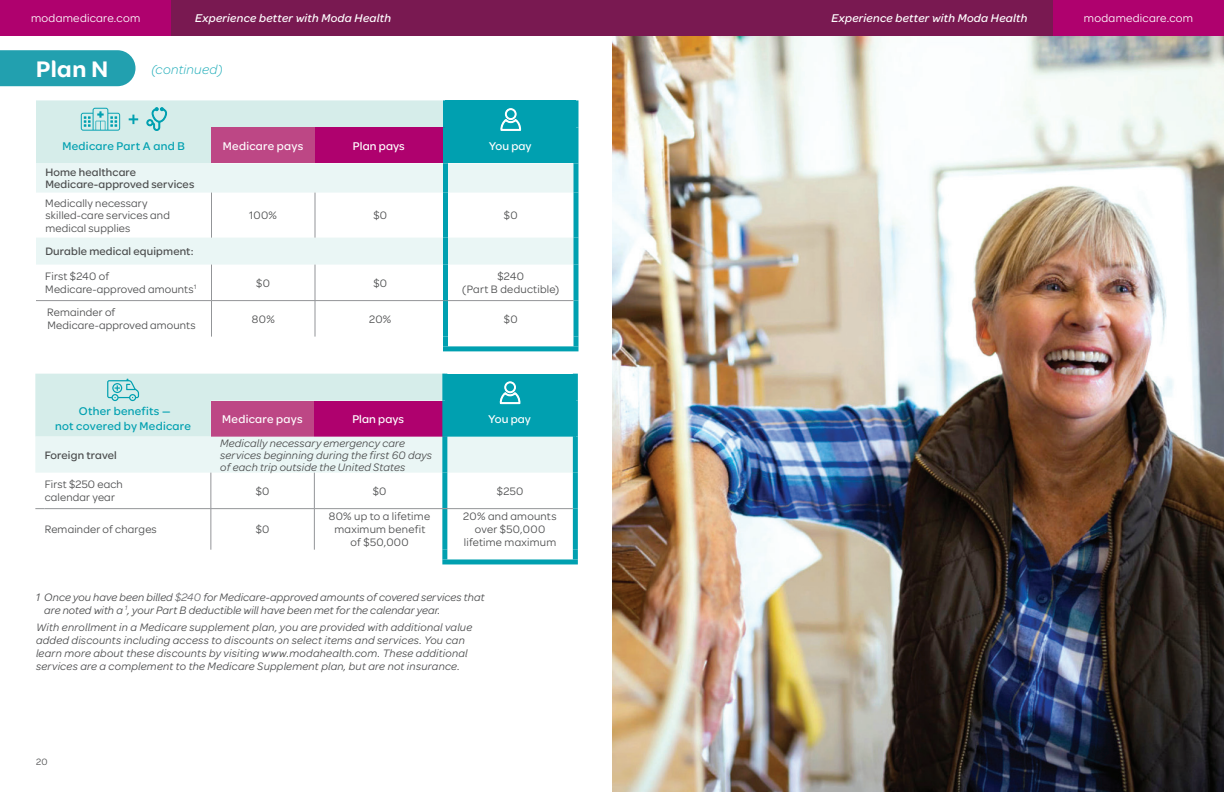
<style>
.page{position:relative;width:1224px;height:792px;background:#fff}
.page>*{position:absolute;margin:0;border:0;box-sizing:border-box;transform-origin:0 0}
.t1{font:600 24px "Omnes Moda";color:#fff}
.t2{font:italic 300 14px "Omnes Moda";letter-spacing:.02em;color:#23aeba}
.t3{font:italic 500 12px "Omnes Moda";letter-spacing:.025em;color:#fff}
.t4{font:500 12px "Omnes Moda";letter-spacing:.01em;color:#fff}
.t5{font:500 12px/15px "Omnes Moda";letter-spacing:.025em;color:#00a0b0;text-align:center}
.t6{font:12px "Omnes Moda";letter-spacing:.02em;color:#fff}
.t7{font:italic 11.5px/13px "Omnes Moda";letter-spacing:.015em;color:#4b4c4d}
.t8{font:11.5px/12.5px "Omnes Moda";letter-spacing:.015em;color:#4b4c4d}
.t9{font:500 11.5px/12.5px "Omnes Moda";letter-spacing:.015em;color:#4b4c4d}
.t10{font:9.8px "Omnes Moda";color:#4b4c4d}
.s1{color:#69696c}
</style>
<div class="page">
<img style="left:612px;top:36px;width:612px;height:756px">
<div style="left:446px;top:100px;width:130px;height:27px;background:#00a0b0"></div>
<div style="left:446px;top:127px;width:130px;height:36px;background:#00a0b0"></div>
<svg style="left:36px;top:163px;width:538px;height:102px;fill:#eaf6f5"></svg>
<hr style="left:211px;top:193px;width:1px;height:45px;background:#939598">
<hr style="left:211px;top:265px;width:1px;height:35px;background:#939598">
<hr style="left:211px;top:301px;width:1px;height:36px;background:#939598">
<hr style="left:315px;top:193px;width:1px;height:45px;background:#939598">
<hr style="left:315px;top:265px;width:1px;height:35px;background:#939598">
<hr style="left:315px;top:301px;width:1px;height:36px;background:#939598">
<hr style="left:574px;top:100px;width:4px;height:27px;background:#00a0b0">
<div style="left:443px;top:163px;width:5px;height:30px;background:#00a0b0"></div>
<hr style="left:574px;top:163px;width:4px;height:30px;background:#00a0b0">
<div style="left:443px;top:193px;width:5px;height:45px;background:#00a0b0"></div>
<hr style="left:574px;top:193px;width:4px;height:45px;background:#00a0b0">
<div style="left:443px;top:238px;width:5px;height:27px;background:#00a0b0"></div>
<hr style="left:574px;top:238px;width:4px;height:27px;background:#00a0b0">
<div style="left:443px;top:301px;width:5px;height:36px;background:#00a0b0"></div>
<hr style="left:574px;top:301px;width:4px;height:36px;background:#00a0b0">
<div style="left:443px;top:337px;width:5px;height:9px;background:#00a0b0"></div>
<svg style="left:574px;top:337px;width:4px;height:9px"></svg>
<div style="left:443px;top:346px;width:135px;height:5px;background:#00a0b0"></div>
<hr style="left:45px;top:300px;width:167px;height:1px;background:#939598">
<hr style="left:212px;top:300px;width:103px;height:1px;background:#939598">
<hr style="left:315px;top:300px;width:131px;height:1px;background:#939598">
<hr style="left:446px;top:300px;width:128px;height:1px;background:#939598">
<div style="left:443px;top:265px;width:5px;height:35px;background:#00a0b0"></div>
<hr style="left:574px;top:265px;width:4px;height:36px;background:#00a0b0">
<hr style="left:574px;top:127px;width:4px;height:36px;background:#00a0b0">
<svg style="left:36px;top:100px;width:410px;height:63px;background:#c7a9c4"></svg>
<svg style="left:500px;top:108px;width:21px;height:23px"></svg>
<hr style="left:210px;top:473px;width:1px;height:36px;background:#939598">
<hr style="left:210px;top:509px;width:1px;height:41px;background:#939598">
<hr style="left:314px;top:473px;width:1px;height:36px;background:#939598">
<hr style="left:314px;top:509px;width:1px;height:41px;background:#939598">
<div style="left:573px;top:374px;width:5px;height:27px;background:#00a0b0"></div>
<div style="left:573px;top:437px;width:5px;height:36px;background:#00a0b0"></div>
<div style="left:442px;top:473px;width:5px;height:36px;background:#00a0b0"></div>
<div style="left:573px;top:473px;width:5px;height:36px;background:#00a0b0"></div>
<div style="left:442px;top:509px;width:5px;height:41px;background:#00a0b0"></div>
<div style="left:573px;top:509px;width:5px;height:41px;background:#00a0b0"></div>
<div style="left:442px;top:550px;width:5px;height:9px;background:#00a0b0"></div>
<div style="left:573px;top:550px;width:5px;height:9px;background:#00a0b0"></div>
<div style="left:442px;top:559px;width:136px;height:5px;background:#00a0b0"></div>
<hr style="left:44px;top:508px;width:167px;height:1px;background:#939598">
<hr style="left:211px;top:508px;width:103px;height:1px;background:#939598">
<hr style="left:314px;top:508px;width:131px;height:1px;background:#939598">
<hr style="left:445px;top:508px;width:128px;height:1px;background:#939598">
<div style="left:573px;top:401px;width:5px;height:36px;background:#00a0b0"></div>
<svg style="left:35px;top:374px;width:540px;height:99px;background:#b5c4d3"></svg>
<div style="left:1053px;top:0;width:171px;height:36px;background:#af016e"></div>
<div style="left:0;top:0;width:171px;height:36px;background:#af016e"></div>
<div style="left:171px;top:0;width:450px;height:36px;background:#791951"></div>
<div style="left:605px;top:0;width:448px;height:36px;background:#791951"></div>
<div style="left:0;top:50px;width:136px;height:36px;background:#22a0af"></div>
<p class="t3" style="left:195px;top:10px;width:198px">Experience better with Moda Health</p>
<p class="t3" style="left:831px;top:10px;width:198px">Experience better with Moda Health</p>
<p class="t6" style="left:31px;top:10px;width:111px">modamedicare.com</p>
<p class="t6" style="left:1084px;top:10px;width:111px">modamedicare.com</p>
<h1 class="t1" style="left:36px;top:51px;width:74px">Plan N</h1>
<p class="t2" style="left:152px;top:60px;width:73px">(continued)</p>
<p class="t5" style="left:63px;top:137px;width:124px">Medicare Part A and B</p>
<p class="t4" style="left:223px;top:137px;width:82px">Medicare pays</p>
<p class="t4" style="left:353px;top:137px;width:53px">Plan pays</p>
<p class="t4" style="left:489px;top:137px;width:44px">You pay</p>
<p class="t9" style="left:45px;top:165px;width:150px">Home healthcare<br>Medicare-approved services</p>
<p class="t8" style="left:45px;top:196px;width:126px">Medically necessary skilled-care services and medical supplies</p>
<p class="t8" style="left:249px;top:208px;width:30px">100%</p>
<p class="t8" style="left:373px;top:208px;width:15px">$0</p>
<p class="t8" style="left:504px;top:208px;width:15px">$0</p>
<p class="t9" style="left:45px;top:244px;width:150px">Durable medical equipment:</p>
<p class="t8" style="left:45px;top:270px;width:153px">First $240 of<br>Medicare-approved amounts<sup>1</sup></p>
<p class="t8" style="left:256px;top:276px;width:15px">$0</p>
<p class="t8" style="left:373px;top:276px;width:15px">$0</p>
<p class="t8" style="left:462px;top:269px;width:98px;line-height:13px;text-align:center">$240<br>(Part B deductible)</p>
<p class="t8" style="left:47px;top:306px;width:150px">Remainder of<br>Medicare-approved amounts</p>
<p class="t8" style="left:252px;top:312px;width:24px">80%</p>
<p class="t8" style="left:369px;top:312px;width:24px">20%</p>
<p class="t8" style="left:504px;top:312px;width:15px">$0</p>
<p class="t5" style="left:55px;top:403px;width:137px">Other benefits —<br>not covered by Medicare</p>
<p class="t4" style="left:222px;top:411px;width:82px">Medicare pays</p>
<p class="t4" style="left:352px;top:411px;width:53px">Plan pays</p>
<p class="t4" style="left:488px;top:411px;width:44px">You pay</p>
<p class="t9" style="left:45px;top:448px;width:74px">Foreign travel</p>
<p class="t7" style="left:220px;top:436px;width:214px;line-height:12px">Medically necessary emergency care services beginning during the first 60 days of each trip outside the United States</p>
<p class="t8" style="left:45px;top:478px;width:80px">First $250 each calendar year</p>
<p class="t8" style="left:256px;top:484px;width:15px">$0</p>
<p class="t8" style="left:373px;top:484px;width:15px">$0</p>
<p class="t8" style="left:497px;top:484px;width:28px">$250</p>
<p class="t8" style="left:45px;top:523px;width:114px">Remainder of charges</p>
<p class="t8" style="left:256px;top:523px;width:15px">$0</p>
<p class="t8" style="left:329px;top:509px;width:103px;line-height:13px;text-align:center">80% up to a lifetime maximum benefit of $50,000</p>
<p class="t8" style="left:463px;top:509px;width:95px;line-height:13px;text-align:center">20% and amounts over $50,000 lifetime maximum</p>
<p class="t7" style="left:44px;top:590px;width:442px;text-indent:-8px">1 Once you have been billed <span class="s1">$240</span> for Medicare-approved amounts of covered services that are noted with a <sup>1</sup>, your Part B deductible will have been met for the calendar year.</p>
<p class="t7" style="left:36px;top:621px;width:438px">With enrollment in a Medicare supplement plan, you are provided with additional value added discounts including access to discounts on select items and services. You can learn more about these discounts by visiting www.modahealth.com. These additional services are a complement to the Medicare Supplement plan, but are not insurance.</p>
<p class="t10" style="left:36px;top:755px;width:13px">20</p>
</div>
